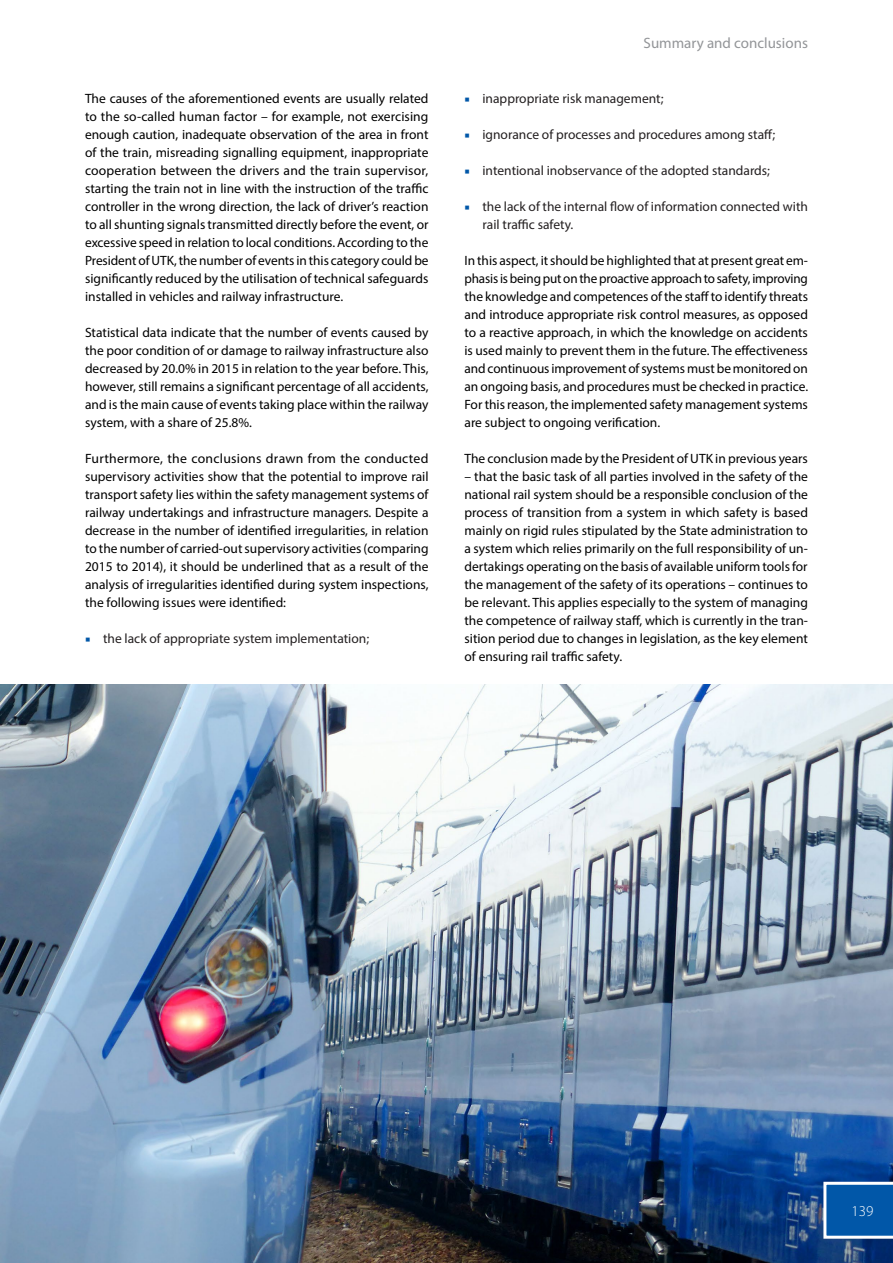
<style>
.page{position:relative;width:893px;height:1263px;background:#fff}
.page>*{position:absolute;margin:0;border:0;box-sizing:border-box;transform-origin:0 0}
.naglowek{font:15px "Myriad Pro";color:#939598}
.t1{font:300 15px "Myriad Pro";color:#fff}
.t2{font:13.5px/18px "Myriad Pro";color:#000;text-align:justify}
.t3{font:13.5px/18px "Myriad Pro";color:#231f20}
.s1{font-family:"Minion Pro";color:#0157a8}
</style>
<div class="page">
<img style="left:0;top:684px;width:893px;height:579px">
<svg style="left:823px;top:1182px;width:70px;height:57px;background:#246eb3"></svg>
<p class="t2" style="left:85px;top:89px;width:345px">The causes of the aforementioned events are usually related to the so-called human factor – for example, not exercising enough caution, inadequate observation of the area in front of the train, misreading signalling equipment, inappropriate cooperation between the drivers and the train supervisor, starting the train not in line with the instruction of the traffic controller in the wrong direction, the lack of driver’s reaction to all shunting signals transmitted directly before the event, or excessive speed in relation to local conditions. According to the President of UTK, the number of events in this category could be significantly reduced by the utilisation of technical safeguards installed in vehicles and railway infrastructure.</p>
<p class="t2" style="left:85px;top:323px;width:345px">Statistical data indicate that the number of events caused by the poor condition of or damage to railway infrastructure also decreased by 20.0% in 2015 in relation to the year before. This, however, still remains a significant percentage of all accidents, and is the main cause of events taking place within the railway system, with a share of 25.8%.</p>
<p class="t2" style="left:85px;top:449px;width:345px">Furthermore, the conclusions drawn from the conducted supervisory activities show that the potential to improve rail transport safety lies within the safety management systems of railway undertakings and infrastructure managers. Despite a decrease in the number of identified irregularities, in relation to the number of carried-out supervisory activities (comparing 2015 to 2014), it should be underlined that as a result of the analysis of irregularities identified during system inspections, the following issues were identified:</p>
<p class="t3" style="left:85px;top:629px;width:286px"><span class="s1">■</span> the lack of appropriate system implementation;</p>
<p class="naglowek" style="left:644px;top:34px;width:166px">Summary and conclusions</p>
<p class="t3" style="left:464px;top:89px;width:200px"><span class="s1">■</span> inappropriate risk management;</p>
<p class="t3" style="left:464px;top:125px;width:312px"><span class="s1">■</span> ignorance of processes and procedures among staff;</p>
<p class="t3" style="left:464px;top:161px;width:307px"><span class="s1">■</span> intentional inobservance of the adopted standards;</p>
<p class="t3" style="left:482px;top:197px;width:327px;text-indent:-18px"><span class="s1">■</span> the lack of the internal flow of information connected with rail traffic safety.</p>
<p class="t2" style="left:464px;top:251px;width:345px">In this aspect, it should be highlighted that at present great em&shy;phasis is being put on the proactive approach to safety, improving the knowledge and competences of the staff to identify threats and introduce appropriate risk control measures, as opposed to a reactive approach, in which the knowledge on accidents is used mainly to prevent them in the future. The effectiveness and continuous improvement of systems must be monitored on an ongoing basis, and procedures must be checked in practice.<br>For this reason, the implemented safety management systems are subject to ongoing verification.</p>
<p class="t2" style="left:464px;top:449px;width:345px">The conclusion made by the President of UTK in previous years</p>
<p class="t2" style="left:464px;top:467px;width:345px">– that the basic task of all parties involved in the safety of the national rail system should be a responsible conclusion of the process of transition from a system in which safety is based mainly on rigid rules stipulated by the State administration to a system which relies primarily on the full responsibility of un&shy;dertakings operating on the basis of available uniform tools for the management of the safety of its operations – continues to be relevant. This applies especially to the system of managing the competence of railway staff, which is currently in the tran&shy;sition period due to changes in legislation, as the key element of ensuring rail traffic safety.</p>
<p class="t1" style="left:851px;top:1202px;width:23px">139</p>
</div>
